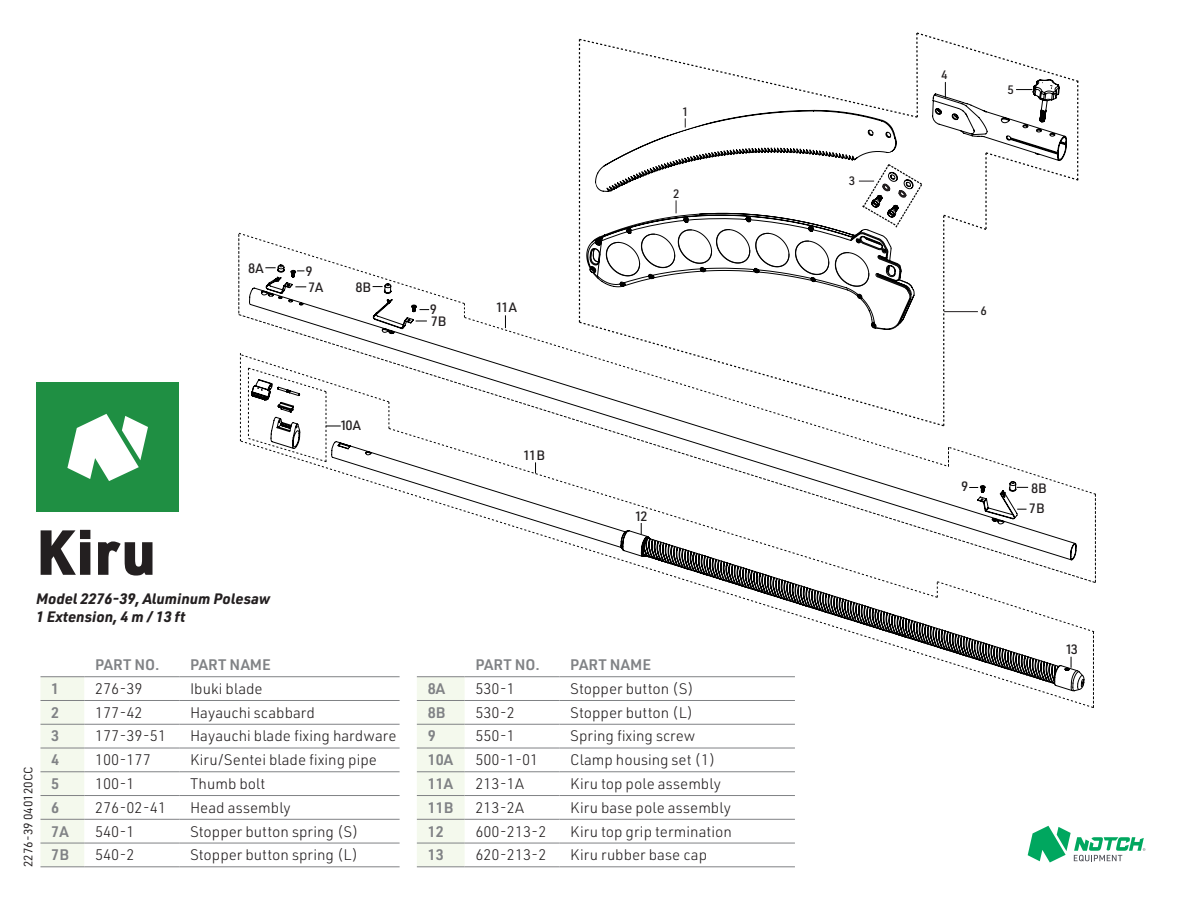
<style>
.page{position:relative;width:1188px;height:918px;background:#fff}
.page>*{position:absolute;margin:0;border:0;box-sizing:border-box;transform-origin:0 0}
.t1{font:900 62.25px "URWDIN";color:#231f20}
.t2{font:300 15px "URWDIN";color:#231f20}
.t3{font:600 15px "URWDIN";color:#808285}
.t4{font:italic 700 14.85px "URWDIN";color:#231f20}
.t5{font:500 13.35px "URWDIN";color:#231f20}
.t6{font:12px "URWDIN";color:#231f20}
.t7{font:500 12px "URWDIN";color:#231f20}
</style>
<div class="page">
<div style="left:40px;top:677px;width:44px;height:190px;background:#f4f9ed"></div>
<hr style="left:40px;top:700px;width:44px;height:1px;background:#808285">
<hr style="left:84px;top:700px;width:95px;height:1px;background:#808285">
<hr style="left:179px;top:700px;width:221px;height:1px;background:#808285">
<hr style="left:40px;top:724px;width:44px;height:1px;background:#808285">
<hr style="left:84px;top:724px;width:95px;height:1px;background:#808285">
<hr style="left:179px;top:724px;width:221px;height:1px;background:#808285">
<hr style="left:40px;top:748px;width:44px;height:1px;background:#808285">
<hr style="left:84px;top:748px;width:95px;height:1px;background:#808285">
<hr style="left:179px;top:748px;width:221px;height:1px;background:#808285">
<hr style="left:40px;top:772px;width:44px;height:1px;background:#808285">
<hr style="left:84px;top:772px;width:95px;height:1px;background:#808285">
<hr style="left:179px;top:772px;width:221px;height:1px;background:#808285">
<hr style="left:40px;top:795px;width:44px;height:1px;background:#808285">
<hr style="left:84px;top:795px;width:95px;height:1px;background:#808285">
<hr style="left:179px;top:795px;width:221px;height:1px;background:#808285">
<hr style="left:40px;top:819px;width:44px;height:1px;background:#808285">
<hr style="left:84px;top:819px;width:95px;height:1px;background:#808285">
<hr style="left:179px;top:819px;width:221px;height:1px;background:#808285">
<hr style="left:40px;top:843px;width:44px;height:1px;background:#808285">
<hr style="left:84px;top:843px;width:95px;height:1px;background:#808285">
<hr style="left:179px;top:843px;width:221px;height:1px;background:#808285">
<hr style="left:40px;top:867px;width:44px;height:1px;background:#808285">
<hr style="left:84px;top:867px;width:95px;height:1px;background:#808285">
<hr style="left:179px;top:867px;width:221px;height:1px;background:#808285">
<hr style="left:40px;top:676px;width:44px;height:1px;background:#808285">
<hr style="left:84px;top:676px;width:95px;height:1px;background:#808285">
<hr style="left:179px;top:676px;width:221px;height:1px;background:#808285">
<div style="left:417px;top:709px;width:48px;height:158px;background:#f4f9ed"></div>
<hr style="left:417px;top:724px;width:48px;height:1px;background:#808285">
<hr style="left:465px;top:724px;width:95px;height:1px;background:#808285">
<hr style="left:560px;top:724px;width:235px;height:1px;background:#808285">
<hr style="left:417px;top:748px;width:48px;height:1px;background:#808285">
<hr style="left:417px;top:772px;width:48px;height:1px;background:#808285">
<hr style="left:417px;top:795px;width:48px;height:1px;background:#808285">
<hr style="left:417px;top:819px;width:48px;height:1px;background:#808285">
<hr style="left:417px;top:843px;width:48px;height:1px;background:#808285">
<hr style="left:417px;top:867px;width:48px;height:1px;background:#808285">
<hr style="left:465px;top:748px;width:95px;height:1px;background:#808285">
<hr style="left:465px;top:772px;width:95px;height:1px;background:#808285">
<hr style="left:465px;top:795px;width:95px;height:1px;background:#808285">
<hr style="left:465px;top:819px;width:95px;height:1px;background:#808285">
<hr style="left:465px;top:843px;width:95px;height:1px;background:#808285">
<hr style="left:465px;top:867px;width:95px;height:1px;background:#808285">
<hr style="left:560px;top:748px;width:235px;height:1px;background:#808285">
<hr style="left:560px;top:772px;width:235px;height:1px;background:#808285">
<hr style="left:560px;top:795px;width:235px;height:1px;background:#808285">
<hr style="left:560px;top:819px;width:235px;height:1px;background:#808285">
<hr style="left:560px;top:843px;width:235px;height:1px;background:#808285">
<hr style="left:560px;top:867px;width:235px;height:1px;background:#808285">
<div style="left:36px;top:382px;width:142px;height:130px;background:#1f8f43"></div>
<svg style="left:67px;top:414px;width:81px;height:67px"></svg>
<svg style="left:1028px;top:826px;width:117px;height:36px"></svg>
<svg style="left:240px;top:676px;width:401px;height:33px"></svg>
<svg style="left:239px;top:315px;width:402px;height:252px"></svg>
<svg style="left:238px;top:232px;width:228px;height:98px"></svg>
<svg style="left:641px;top:447px;width:455px;height:261px"></svg>
<svg style="left:463px;top:316px;width:484px;height:151px"></svg>
<svg style="left:578px;top:32px;width:501px;height:395px"></svg>
<p class="t5" style="left:248px;top:259px;width:17px">8A</p>
<p class="t5" style="left:306px;top:262px;width:9px">9</p>
<p class="t5" style="left:308px;top:279px;width:17px">7A</p>
<p class="t5" style="left:355px;top:278px;width:17px">8B</p>
<p class="t5" style="left:430px;top:300px;width:9px">9</p>
<p class="t5" style="left:431px;top:313px;width:17px">7B</p>
<p class="t5" style="left:496px;top:299px;width:23px">11A</p>
<p class="t7" style="left:682px;top:104px;width:8px">1</p>
<p class="t7" style="left:673px;top:185px;width:8px">2</p>
<p class="t1" style="left:36px;top:509px;width:122px">Kiru</p>
<p class="t4" style="left:36px;top:589px;width:236px">Model 2276-39, Aluminum Polesaw</p>
<p class="t4" style="left:36px;top:606px;width:151px">1 Extension, 4 m / 13 ft</p>
<p class="t3" style="left:95px;top:655px;width:66px">PART NO.</p>
<p class="t3" style="left:190px;top:655px;width:82px">PART NAME</p>
<p class="t5" style="left:340px;top:417px;width:22px">10A</p>
<p class="t6" style="left:20px;top:867px;width:103px;rotate:-90deg">2276-39 040120CC</p>
<p class="t3" style="left:51px;top:678px;width:10px">1</p>
<p class="t2" style="left:95px;top:679px;width:49px">276-39</p>
<p class="t2" style="left:190px;top:679px;width:74px">Ibuki blade</p>
<p class="t3" style="left:51px;top:702px;width:10px">2</p>
<p class="t2" style="left:95px;top:703px;width:49px">177-42</p>
<p class="t2" style="left:190px;top:703px;width:127px">Hayauchi scabbard</p>
<p class="t3" style="left:51px;top:726px;width:10px">3</p>
<p class="t2" style="left:95px;top:726px;width:73px">177-39-51</p>
<p class="t2" style="left:190px;top:726px;width:208px">Hayauchi blade fixing hardware</p>
<p class="t3" style="left:51px;top:750px;width:10px">4</p>
<p class="t2" style="left:95px;top:750px;width:57px">100-177</p>
<p class="t2" style="left:190px;top:750px;width:188px">Kiru/Sentei blade fixing pipe</p>
<p class="t3" style="left:51px;top:773px;width:10px">5</p>
<p class="t2" style="left:95px;top:774px;width:41px">100-1</p>
<p class="t2" style="left:190px;top:774px;width:77px">Thumb bolt</p>
<p class="t3" style="left:51px;top:797px;width:10px">6</p>
<p class="t2" style="left:95px;top:798px;width:73px">276-02-41</p>
<p class="t2" style="left:190px;top:798px;width:102px">Head assembly</p>
<p class="t3" style="left:51px;top:821px;width:19px">7A</p>
<p class="t2" style="left:95px;top:821px;width:41px">540-1</p>
<p class="t2" style="left:190px;top:821px;width:170px">Stopper button spring (S)</p>
<p class="t3" style="left:51px;top:845px;width:19px">7B</p>
<p class="t2" style="left:95px;top:845px;width:41px">540-2</p>
<p class="t2" style="left:190px;top:845px;width:170px">Stopper button spring (L)</p>
<p class="t5" style="left:523px;top:446px;width:23px">11B</p>
<p class="t5" style="left:635px;top:507px;width:14px">12</p>
<p class="t3" style="left:475px;top:654px;width:66px">PART NO.</p>
<p class="t3" style="left:570px;top:654px;width:82px">PART NAME</p>
<p class="t3" style="left:428px;top:678px;width:19px">8A</p>
<p class="t2" style="left:475px;top:679px;width:41px">530-1</p>
<p class="t2" style="left:570px;top:679px;width:125px">Stopper button (S)</p>
<p class="t3" style="left:428px;top:702px;width:19px">8B</p>
<p class="t2" style="left:475px;top:703px;width:41px">530-2</p>
<p class="t2" style="left:570px;top:703px;width:125px">Stopper button (L)</p>
<p class="t3" style="left:428px;top:726px;width:10px">9</p>
<p class="t2" style="left:475px;top:726px;width:41px">550-1</p>
<p class="t2" style="left:570px;top:726px;width:127px">Spring fixing screw</p>
<p class="t3" style="left:428px;top:750px;width:27px">10A</p>
<p class="t2" style="left:475px;top:750px;width:64px">500-1-01</p>
<p class="t2" style="left:570px;top:750px;width:147px">Clamp housing set (1)</p>
<p class="t3" style="left:428px;top:773px;width:27px">11A</p>
<p class="t2" style="left:475px;top:774px;width:50px">213-1A</p>
<p class="t2" style="left:570px;top:774px;width:152px">Kiru top pole assembly</p>
<p class="t3" style="left:428px;top:797px;width:27px">11B</p>
<p class="t2" style="left:475px;top:798px;width:50px">213-2A</p>
<p class="t2" style="left:570px;top:798px;width:162px">Kiru base pole assembly</p>
<p class="t3" style="left:428px;top:821px;width:18px">12</p>
<p class="t2" style="left:475px;top:821px;width:73px">600-213-2</p>
<p class="t2" style="left:570px;top:821px;width:163px">Kiru top grip termination</p>
<p class="t3" style="left:428px;top:845px;width:18px">13</p>
<p class="t2" style="left:475px;top:845px;width:73px">620-213-2</p>
<p class="t2" style="left:570px;top:845px;width:138px">Kiru rubber base cap</p>
<p class="t7" style="left:849px;top:173px;width:8px">3</p>
<p class="t7" style="left:941px;top:67px;width:8px">4</p>
<p class="t7" style="left:1008px;top:82px;width:8px">5</p>
<p class="t7" style="left:980px;top:303px;width:8px">6</p>
<p class="t5" style="left:961px;top:477px;width:9px">9</p>
<p class="t5" style="left:1031px;top:479px;width:17px">8B</p>
<p class="t5" style="left:1029px;top:500px;width:17px">7B</p>
<p class="t5" style="left:1065px;top:641px;width:14px">13</p>
</div>
